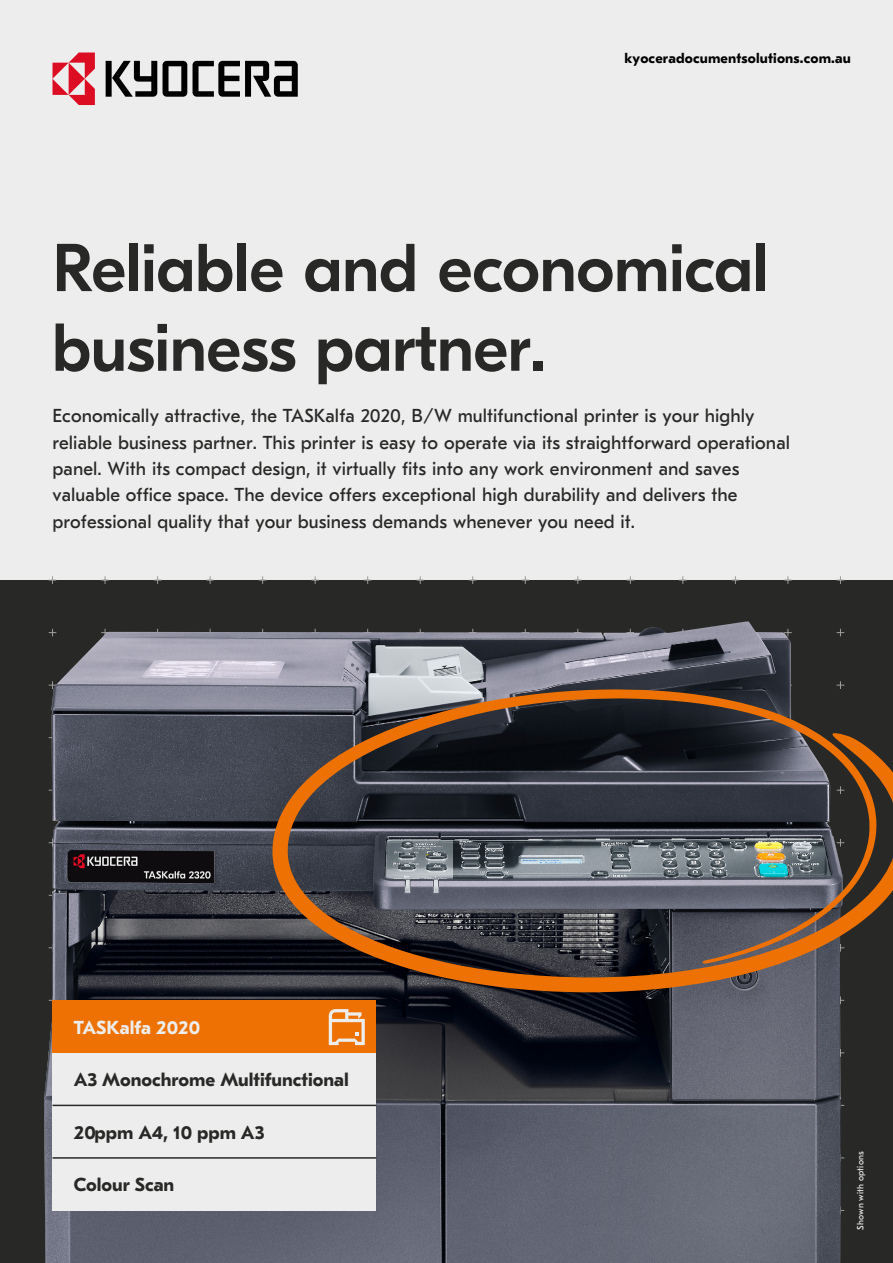
<style>
.page{position:relative;width:893px;height:1263px;background:#ededed}
.page>*{position:absolute;margin:0;border:0;box-sizing:border-box;transform-origin:0 0}
.Special_Paragraph{font:500 67.5px "GT Eesti Pro Display";letter-spacing:-.01em;color:#282827}
.Special_Paragraph-2{font:18.75px/26.2px "GT Eesti Pro Text";letter-spacing:.005em;color:#282827}
.Signposting{font:700 18.75px "GT Eesti Pro Text";color:#282827}
.Signposting-2{font:700 18.75px "GT Eesti Pro Text";color:#ededed}
.t1{font:700 14.25px "GT Eesti Pro Text";letter-spacing:.01em;color:#000}
.t2{font:9px "GT Eesti Pro Text";letter-spacing:.025em;color:#ededed}
</style>
<div class="page">
<div style="left:0;top:580px;width:893px;height:683px;background:#282827"></div>
<svg style="left:193px;top:61px;width:105px;height:36px"></svg>
<svg style="left:163px;top:61px;width:24px;height:36px"></svg>
<svg style="left:106px;top:61px;width:51px;height:36px"></svg>
<svg style="left:53px;top:53px;width:42px;height:52px"></svg>
<img style="left:44px;top:621px;width:799px;height:642px">
<div style="left:53px;top:1158px;width:323px;height:52px;background:#ededed"></div>
<div style="left:53px;top:1105px;width:323px;height:53px;background:#ededed"></div>
<div style="left:53px;top:1053px;width:323px;height:52px;background:#ededed"></div>
<div style="left:53px;top:1000px;width:323px;height:53px;background:#ee7203"></div>
<hr style="left:53px;top:1105px;width:323px;height:1px;background:#282827">
<hr style="left:53px;top:1157px;width:323px;height:2px;background:#282827">
<svg style="left:329px;top:1009px;width:36px;height:36px"></svg>
<svg style="left:272px;top:689px;width:621px;height:303px"></svg>
<p class="t1" style="left:624px;top:50px;width:228px">kyoceradocumentsolutions.com.au</p>
<p class="Special_Paragraph" style="left:53px;top:232px;width:717px">Reliable and economical</p>
<h1 class="Special_Paragraph" style="left:52px;top:311px;width:496px">business partner.</h1>
<p class="Special_Paragraph-2" style="left:53px;top:403px;width:739px">Economically attractive, the TASKalfa 2020, B/W multifunctional printer is your highly reliable business partner. This printer is easy to operate via its straightforward operational panel. With its compact design, it virtually fits into any work environment and saves valuable office space. The device offers exceptional high durability and delivers the professional quality that your business demands whenever you need it.</p>
<p class="Signposting-2" style="left:74px;top:1017px;width:128px">TASKalfa 2020</p>
<p class="Signposting" style="left:74px;top:1069px;width:277px">A3 Monochrome Multifunctional</p>
<p class="Signposting" style="left:74px;top:1122px;width:192px">20ppm A4, 10 ppm A3</p>
<p class="Signposting" style="left:74px;top:1174px;width:102px">Colour Scan</p>
<p class="t2" style="left:855px;top:1230px;width:80px;rotate:-90deg">Shown with options</p>
</div>
